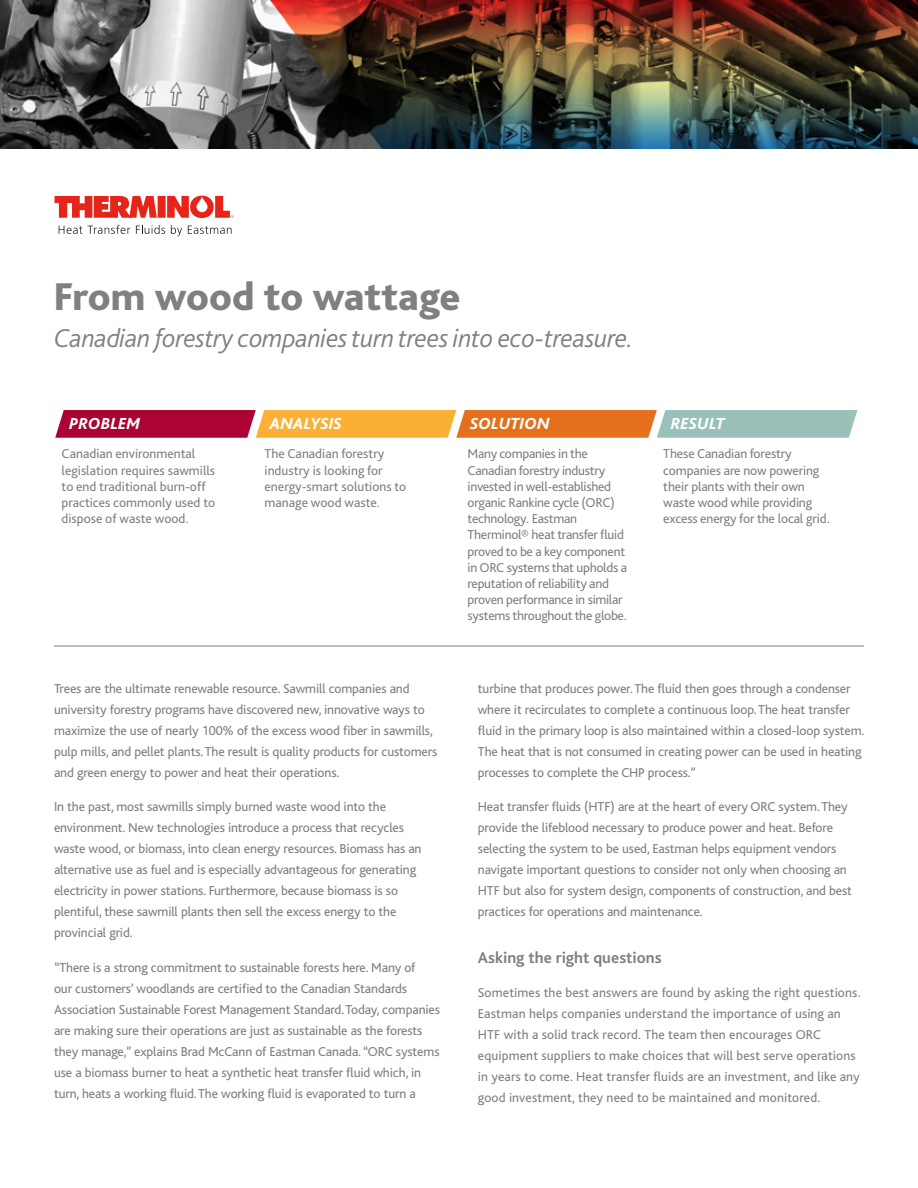
<style>
.page{position:relative;width:918px;height:1188px;background:#fff}
.page>*{position:absolute;margin:0;border:0;box-sizing:border-box;transform-origin:0 0}
.Page_Title{font:800 40.5px "Bliss";color:#808083}
.Page_Title-2{font:italic 300 27px "Bliss Pro";letter-spacing:-.01em;color:#808083}
.Heads{font:italic 800 16.8px "Bliss Pro";color:#fff}
.t1{font:700 16.5px "Bliss";color:#808083}
.body_copy__para_befo{font:13.5px/21px "Bliss";letter-spacing:-.01em;color:#808083}
.Heads-2{font:13.5px/16.2px "Bliss Pro";letter-spacing:-.01em;color:#808083}
.body_copy__para_befo-2{font:13.5px/21px "Bliss";letter-spacing:.01em;color:#808083}
</style>
<div class="page">
<hr style="left:54px;top:646px;width:810px;height:1px;background:#808083">
<svg style="left:55px;top:410px;width:802px;height:28px;background:#cb7f58"></svg>
<svg style="left:59px;top:225px;width:71px;height:9px"></svg>
<svg style="left:136px;top:225px;width:29px;height:9px"></svg>
<svg style="left:171px;top:225px;width:11px;height:11px"></svg>
<svg style="left:188px;top:226px;width:44px;height:8px"></svg>
<svg style="left:55px;top:196px;width:178px;height:22px"></svg>
<img style="left:0;top:0;width:918px;height:149px">
<p class="Page_Title" style="left:54px;top:275px;width:408px">From wood to wattage</p>
<p class="Page_Title-2" style="left:54px;top:321px;width:581px">Canadian forestry companies turn trees into eco-treasure.</p>
<p class="Heads" style="left:69px;top:413px;width:73px">PROBLEM</p>
<p class="Heads-2" style="left:62px;top:446px;width:155px">Canadian environmental legislation requires sawmills to end traditional burn-off practices commonly used to dispose of waste wood.</p>
<p class="Heads" style="left:270px;top:413px;width:74px">ANALYSIS</p>
<p class="Heads-2" style="left:265px;top:446px;width:143px">The Canadian forestry industry is looking for energy-smart solutions to manage wood waste.</p>
<p class="Heads" style="left:470px;top:413px;width:81px">SOLUTION</p>
<p class="Heads-2" style="left:468px;top:446px;width:161px">Many companies in the<br>Canadian forestry industry invested in well-established organic Rankine cycle (ORC) technology. Eastman<br>Therminol® heat transfer fluid proved to be a key component in ORC systems that upholds a reputation of reliability and proven performance in similar systems throughout the globe.</p>
<p class="Heads" style="left:671px;top:413px;width:56px">RESULT</p>
<p class="Heads-2" style="left:663px;top:446px;width:168px">These Canadian forestry companies are now powering their plants with their own waste wood while providing excess energy for the local grid.</p>
<p class="body_copy__para_befo" style="left:54px;top:678px;width:385px">Trees are the ultimate renewable resource. Sawmill companies and university forestry programs have discovered new, innovative ways to maximize the use of nearly 100% of the excess wood fiber in sawmills, pulp mills, and pellet plants. The result is quality products for customers and green energy to power and heat their operations.</p>
<p class="body_copy__para_befo" style="left:54px;top:797px;width:369px">In the past, most sawmills simply burned waste wood into the environment. New technologies introduce a process that recycles waste wood, or biomass, into clean energy resources. Biomass has an alternative use as fuel and is especially advantageous for generating electricity in power stations. Furthermore, because biomass is so plentiful, these sawmill plants then sell the excess energy to the provincial grid.</p>
<p class="body_copy__para_befo" style="left:54px;top:957px;width:388px">“There is a strong commitment to sustainable forests here. Many of<br>our customers’ woodlands are certified to the Canadian Standards Association Sustainable Forest Management Standard. Today, companies are making sure their operations are just as sustainable as the forests they manage,” explains Brad McCann of Eastman Canada. “ORC systems use a biomass burner to heat a synthetic heat transfer fluid which, in turn, heats a working fluid. The working fluid is evaporated to turn a</p>
<p class="body_copy__para_befo" style="left:478px;top:678px;width:388px">turbine that produces power. The fluid then goes through a condenser where it recirculates to complete a continuous loop. The heat transfer fluid in the primary loop is also maintained within a closed-loop system.<br>The heat that is not consumed in creating power can be used in heating processes to complete the CHP process.”</p>
<p class="body_copy__para_befo" style="left:478px;top:797px;width:376px">Heat transfer fluids (HTF) are at the heart of every ORC system. They provide the lifeblood necessary to produce power and heat. Before selecting the system to be used, Eastman helps equipment vendors navigate important questions to consider not only when choosing an HTF but also for system design, components of construction, and best practices for operations and maintenance.</p>
<p class="t1" style="left:478px;top:949px;width:185px">Asking the right questions</p>
<p class="body_copy__para_befo-2" style="left:478px;top:983px;width:384px">Sometimes the best answers are found by asking the right questions.<br>Eastman helps companies understand the importance of using an HTF with a solid track record. The team then encourages ORC equipment suppliers to make choices that will best serve operations in years to come. Heat transfer fluids are an investment, and like any good investment, they need to be maintained and monitored.</p>
</div>
